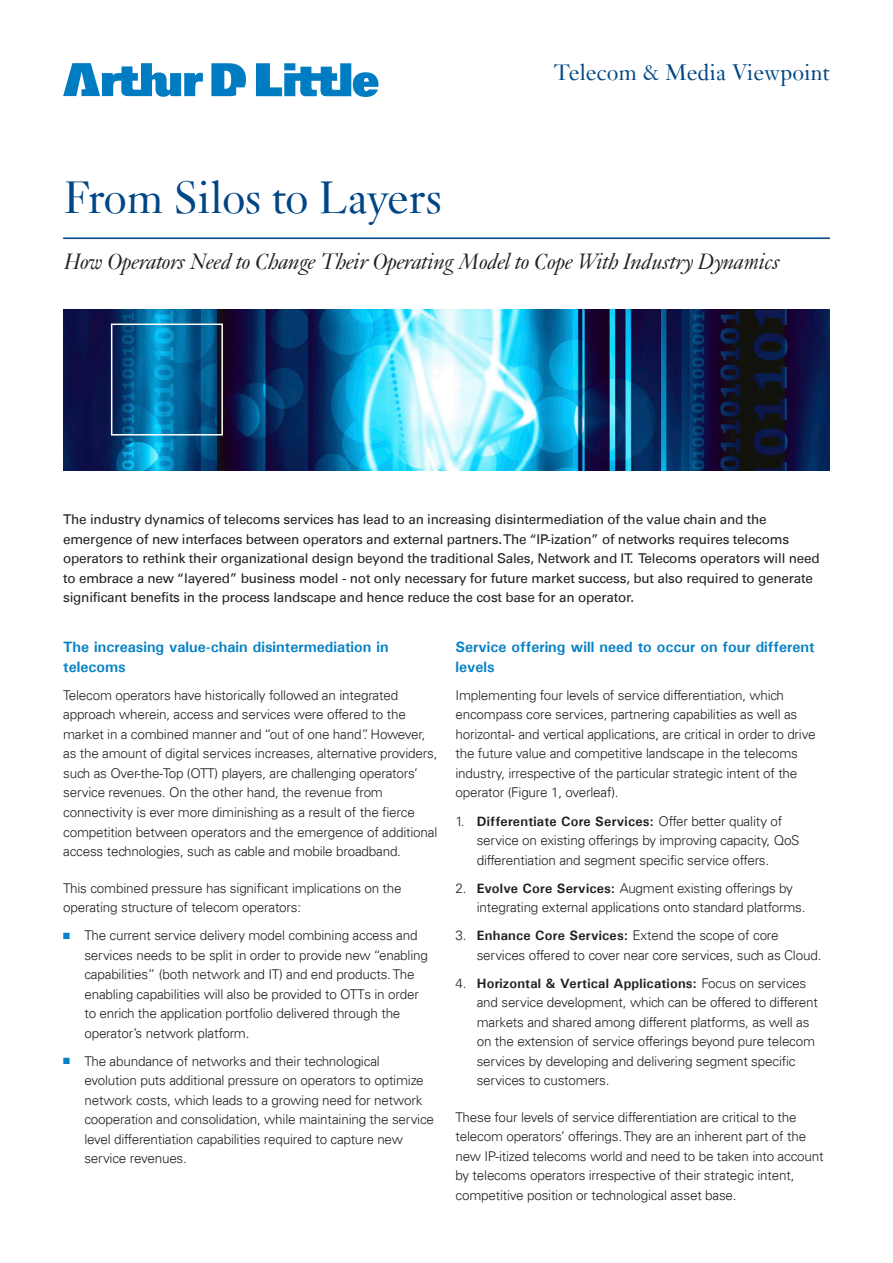
<style>
.page{position:relative;width:893px;height:1263px;background:#fff}
.page>*{position:absolute;margin:0;border:0;box-sizing:border-box;transform-origin:0 0}
.t1{font:48px "Janson";letter-spacing:-.015em;color:#004684}
.t2{font:italic 24px "Janson";letter-spacing:-.015em;color:#231f20}
.t3{font:24px "Janson";letter-spacing:-.005em;color:#004684}
.ADL_Bhead{font:700 15px/19.5px "Univers";color:#0581c5}
.ADL_Para_After_BHead{font:300 13.5px/19.5px "Univers LT";letter-spacing:-.015em;color:#231f20}
.ADL_Introduction{font:13.5px/19.5px "Univers LT";letter-spacing:-.015em;color:#231f20}
.ADL_Body_Copy{font:300 13.5px/19.5px "Univers LT";letter-spacing:-.015em;color:#231f20}
.s1{color:#0581c5}
.s2{font-family:"Univers";font-weight:700}
</style>
<div class="page">
<hr style="left:63px;top:238px;width:767px;height:1px;background:#004684">
<img style="left:63px;top:309px;width:767px;height:162px">
<svg style="left:63px;top:63px;width:140px;height:34px"></svg>
<svg style="left:211px;top:63px;width:35px;height:33px"></svg>
<svg style="left:256px;top:63px;width:122px;height:34px"></svg>
<div style="left:111px;top:323px;width:112px;height:112px;border:2px solid #fff"></div>
<h1 class="t1" style="left:63px;top:169px;width:380px">From Silos to Layers</h1>
<h2 class="t3" style="left:553px;top:58px;width:278px">Telecom &amp; Media Viewpoint</h2>
<h2 class="t2" style="left:63px;top:248px;width:717px">How Operators Need to Change Their Operating Model to Cope With Industry Dynamics</h2>
<p class="ADL_Introduction" style="left:63px;top:510px;width:758px">The industry dynamics of telecoms services has lead to an increasing disintermediation of the value chain and the emergence of new interfaces between operators and external partners. The “IP-ization” of networks requires telecoms operators to rethink their organizational design beyond the traditional Sales, Network and IT. Telecoms operators will need to embrace a new “layered” business model - not only necessary for future market success, but also required to generate significant benefits in the process landscape and hence reduce the cost base for an operator.</p>
<p class="ADL_Bhead" style="left:63px;top:637px;width:327px">The increasing value-chain disintermediation in telecoms</p>
<p class="ADL_Para_After_BHead" style="left:63px;top:685px;width:376px">Telecom operators have historically followed an integrated approach wherein, access and services were offered to the market in a combined manner and “out of one hand”. However, as the amount of digital services increases, alternative providers, such as Over-the-Top (OTT) players, are challenging operators’ service revenues. On the other hand, the revenue from connectivity is ever more diminishing as a result of the fierce competition between operators and the emergence of additional access technologies, such as cable and mobile broadband.</p>
<p class="ADL_Body_Copy" style="left:63px;top:878px;width:340px">This combined pressure has significant implications on the operating structure of telecom operators:</p>
<p class="ADL_Para_After_BHead" style="left:84px;top:925px;width:345px;text-indent:-21px"><span class="s1">■</span> The current service delivery model combining access and services needs to be split in order to provide new “enabling capabilities” (both network and IT) and end products. The enabling capabilities will also be provided to OTTs in order to enrich the application portfolio delivered through the operator’s network platform.</p>
<p class="ADL_Para_After_BHead" style="left:84px;top:1051px;width:351px;text-indent:-21px"><span class="s1">■</span> The abundance of networks and their technological evolution puts additional pressure on operators to optimize network costs, which leads to a growing need for network cooperation and consolidation, while maintaining the service level differentiation capabilities required to capture new service revenues.</p>
<p class="ADL_Bhead" style="left:455px;top:637px;width:361px">Service offering will need to occur on four different levels</p>
<p class="ADL_Para_After_BHead" style="left:455px;top:685px;width:361px">Implementing four levels of service differentiation, which encompass core services, partnering capabilities as well as horizontal- and vertical applications, are critical in order to drive the future value and competitive landscape in the telecoms industry, irrespective of the particular strategic intent of the operator (Figure 1, overleaf).</p>
<p class="ADL_Para_After_BHead" style="left:477px;top:811px;width:324px;text-indent:-21px">1. <span class="s2">Differentiate Core Services:</span> Offer better quality of service on existing offerings by improving capacity, QoS differentiation and segment specific service offers.</p>
<p class="ADL_Para_After_BHead" style="left:477px;top:878px;width:330px;text-indent:-21px">2. <span class="s2">Evolve Core Services:</span> Augment existing offerings by integrating external applications onto standard platforms.</p>
<p class="ADL_Para_After_BHead" style="left:477px;top:925px;width:346px;text-indent:-21px">3. <span class="s2">Enhance Core Services:</span> Extend the scope of core services offered to cover near core services, such as Cloud.</p>
<p class="ADL_Para_After_BHead" style="left:477px;top:973px;width:343px;text-indent:-21px">4. <span class="s2">Horizontal &amp; Vertical Applications:</span> Focus on services and service development, which can be offered to different markets and shared among different platforms, as well as on the extension of service offerings beyond pure telecom services by developing and delivering segment specific services to customers.</p>
<p class="ADL_Body_Copy" style="left:455px;top:1107px;width:370px">These four levels of service differentiation are critical to the telecom operators’ offerings. They are an inherent part of the new IP-itized telecoms world and need to be taken into account by telecoms operators irrespective of their strategic intent, competitive position or technological asset base.</p>
</div>
